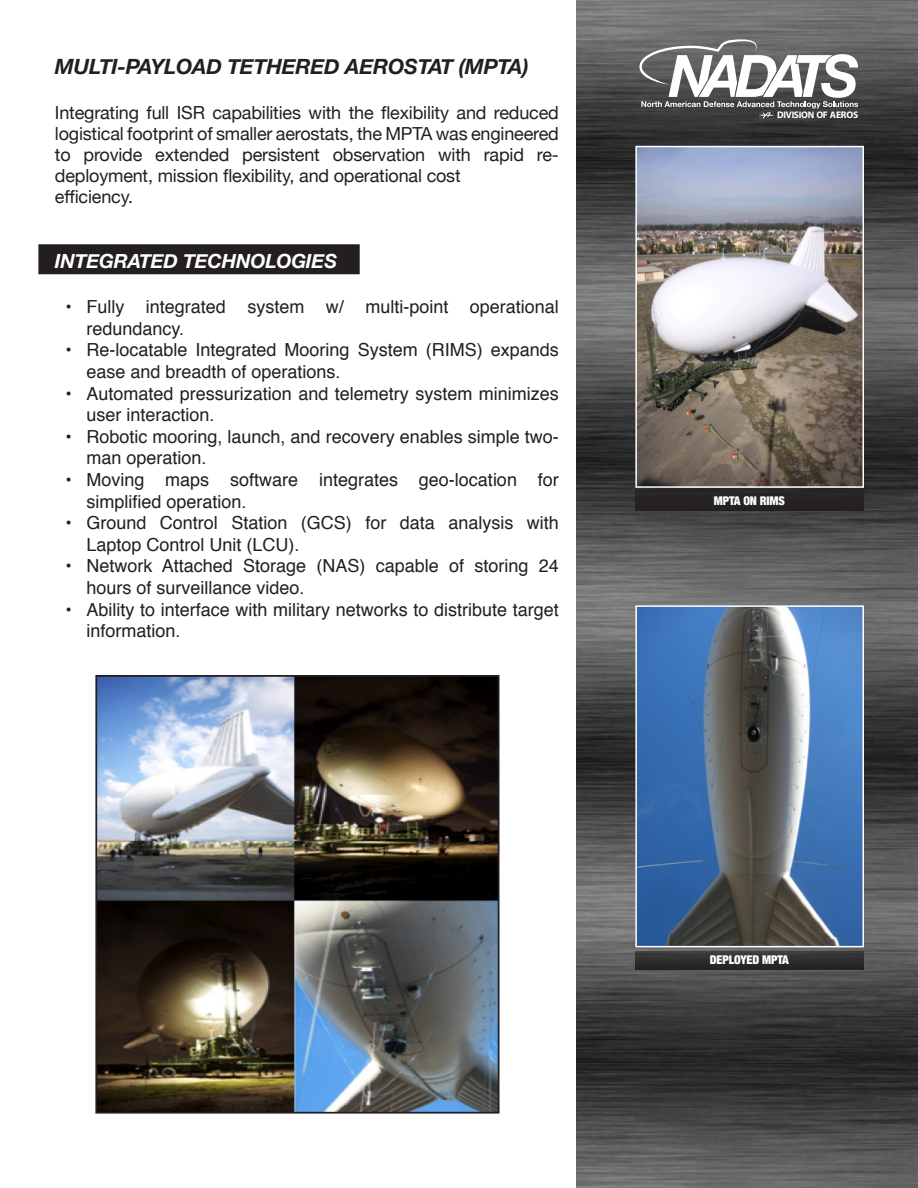
<style>
.page{position:relative;width:918px;height:1188px;background:#fff}
.page>*{position:absolute;margin:0;border:0;box-sizing:border-box;transform-origin:0 0}
.Main_Title_01{font:italic 700 21px "Helvetica Neue";letter-spacing:-.01em;color:#231f20}
.main_sub_title_01{font:italic 700 19.5px "Helvetica Neue";letter-spacing:-.01em;color:#fff}
.t1{font:18px/21.6px "Helvetica";color:#231f20}
.normal_style_01{font:18px/21px "Helvetica Neue";letter-spacing:-.01em;color:#231f20;text-align:justify}
.main_title_smaller_w{font:900 condensed 12px "Helvetica Neue";letter-spacing:-.01em;color:#fff}
.t2{font:700 9.6px "Myriad Pro";letter-spacing:-.02em;color:#fff}
</style>
<div class="page">
<img style="left:576px;top:0;width:342px;height:1188px">
<div style="left:38px;top:244px;width:322px;height:30px;background:#231f20"></div>
<img style="left:98px;top:678px;width:398px;height:433px">
<div style="left:95px;top:675px;width:404px;height:439px;border:2px solid #231f20"></div>
<img style="left:638px;top:149px;width:223px;height:336px">
<div style="left:635px;top:146px;width:229px;height:342px;border:2px solid #fff"></div>
<img style="left:638px;top:608px;width:223px;height:336px">
<div style="left:635px;top:605px;width:229px;height:342px;border:2px solid #fff"></div>
<div style="left:635px;top:489px;width:229px;height:21px;background:#231f20"></div>
<svg style="left:635px;top:951px;width:229px;height:19px;fill:#302c2d"></svg>
<svg style="left:639px;top:36px;width:219px;height:82px"></svg>
<p class="Main_Title_01" style="left:55px;top:51px;width:475px">MULTI-PAYLOAD TETHERED AEROSTAT (MPTA)</p>
<p class="normal_style_01" style="left:55px;top:103px;width:506px">Integrating full ISR capabilities with the flexibility and reduced logistical footprint of smaller aerostats, the MPTA was engineered to provide extended persistent observation with rapid re&shy;deployment, mission flexibility, and operational cost</p>
<p class="normal_style_01" style="left:55px;top:187px;width:80px">efficiency.</p>
<p class="main_sub_title_01" style="left:55px;top:246px;width:284px">INTEGRATED TECHNOLOGIES</p>
<p class="t1" style="left:86px;top:297px;width:474px;text-indent:-21px">• Fully integrated system w/ multi-point operational redundancy.</p>
<p class="t1" style="left:86px;top:340px;width:474px;text-indent:-21px">• Re-locatable Integrated Mooring System (RIMS) expands ease and breadth of operations.</p>
<p class="t1" style="left:86px;top:383px;width:474px;text-indent:-21px">• Automated pressurization and telemetry system minimizes user interaction.</p>
<p class="t1" style="left:86px;top:426px;width:474px;text-indent:-21px">• Robotic mooring, launch, and recovery enables simple two&shy;man operation.</p>
<p class="t1" style="left:86px;top:470px;width:474px;text-indent:-21px">• Moving maps software integrates geo-location for simplified operation.</p>
<p class="t1" style="left:86px;top:513px;width:474px;text-indent:-21px">• Ground Control Station (GCS) for data analysis with<br>Laptop Control Unit (LCU).</p>
<p class="t1" style="left:86px;top:556px;width:474px;text-indent:-21px">• Network Attached Storage (NAS) capable of storing 24 hours of surveillance video.</p>
<p class="t1" style="left:86px;top:599px;width:474px;text-indent:-21px">• Ability to interface with military networks to distribute target information.</p>
<p class="t2" style="left:777px;top:109px;width:83px">DIVISION OF AEROS</p>
<p class="main_title_smaller_w" style="left:714px;top:491px;width:73px">MPTA ON RIMS</p>
<p class="main_title_smaller_w" style="left:710px;top:950px;width:81px">DEPLOYED MPTA</p>
</div>
